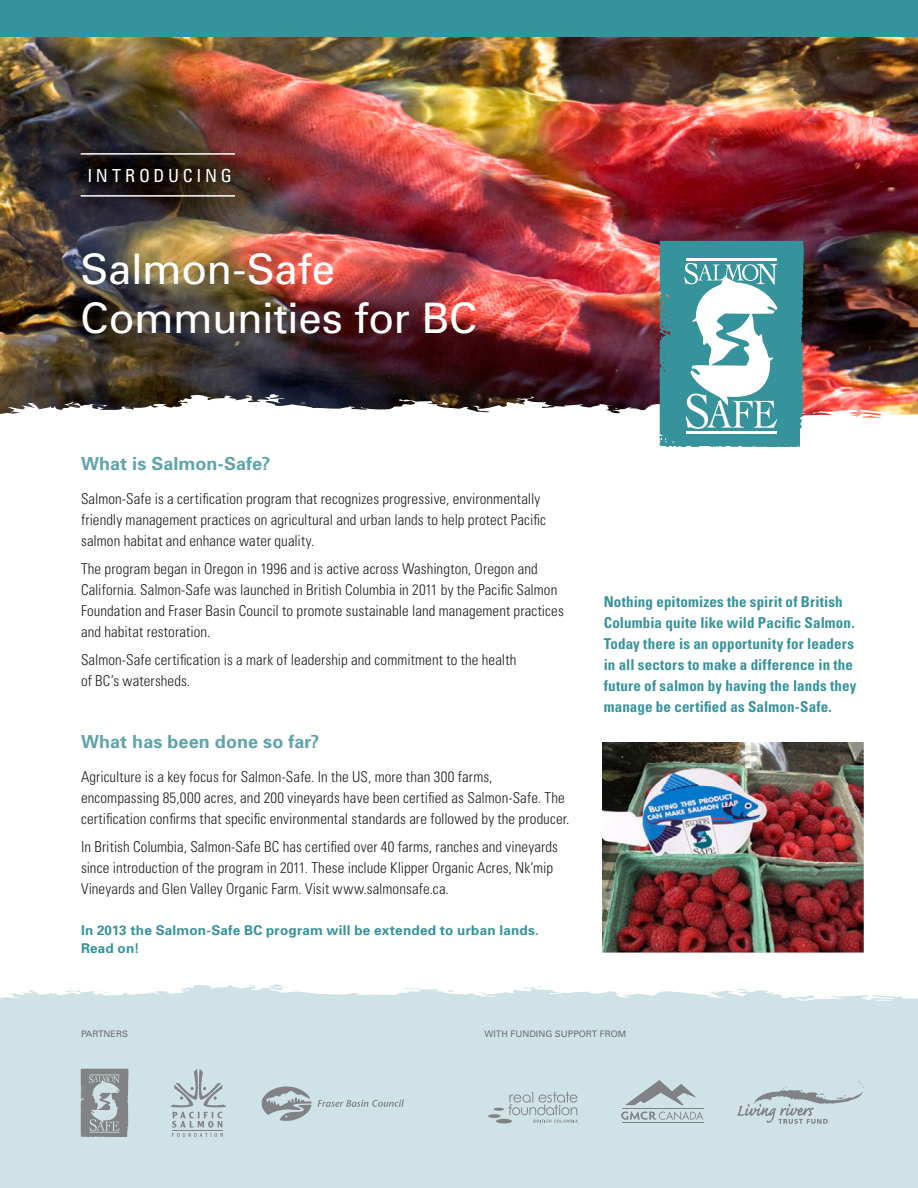
<style>
.page{position:relative;width:918px;height:1188px;background:#fff}
.page>*{position:absolute;margin:0;border:0;box-sizing:border-box;transform-origin:0 0}
.t1{font:42px "Univers";letter-spacing:-.01em;color:#fff}
.t2{font:700 18px "Univers";letter-spacing:.005em;color:#5fa4ac}
.Paragraph_Style_3{font:condensed 18px "Univers";letter-spacing:.205em;color:#fff}
.Paragraph_Style_1{font:300 condensed 15px/21px "Univers";letter-spacing:.005em;color:#231f20}
.t3{font:700 condensed 15px/21px "Univers";letter-spacing:.01em;color:#37939b}
.t4{font:700 13.5px/18px "Univers";letter-spacing:.015em;color:#37939b}
.t5{font:9px "Univers";color:#6c6d70}
</style>
<div class="page">
<div style="left:0;top:984px;width:918px;height:204px;background:#cfe3e6"></div>
<img style="left:0;top:37px;width:918px;height:357px">
<svg style="left:0;top:394px;width:918px;height:52px"></svg>
<svg style="left:660px;top:241px;width:144px;height:206px"></svg>
<img style="left:603px;top:742px;width:261px;height:210px">
<hr style="left:81px;top:153px;width:154px;height:2px;background:#fff">
<hr style="left:81px;top:195px;width:154px;height:2px;background:#fff">
<svg style="left:318px;top:1100px;width:86px;height:7px"></svg>
<svg style="left:262px;top:1087px;width:50px;height:34px;background:#a7b2b5"></svg>
<svg style="left:737px;top:1081px;width:127px;height:43px;background:#c0d1d4"></svg>
<svg style="left:170px;top:1069px;width:56px;height:68px;background:#bdcdd0"></svg>
<svg style="left:81px;top:1069px;width:47px;height:68px;background:#959b9e"></svg>
<svg style="left:488px;top:1114px;width:13px;height:4px"></svg>
<svg style="left:494px;top:1092px;width:84px;height:31px;background:#becfd2"></svg>
<svg style="left:625px;top:1080px;width:71px;height:25px;background:#b3c1c4"></svg>
<svg style="left:621px;top:1111px;width:82px;height:9px"></svg>
<hr style="left:622px;top:1108px;width:82px;height:1px;background:#808285">
<hr style="left:622px;top:1123px;width:82px;height:1px;background:#808285">
<div style="left:0;top:0;width:918px;height:37px;background:#37939b"></div>
<p class="Paragraph_Style_3" style="left:87px;top:164px;width:146px">INTRODUCING</p>
<p class="t1" style="left:81px;top:243px;width:256px">Salmon-Safe</p>
<p class="t1" style="left:81px;top:292px;width:398px">Communities for BC</p>
<p class="t2" style="left:81px;top:452px;width:191px">What is Salmon-Safe?</p>
<p class="Paragraph_Style_1" style="left:81px;top:488px;width:466px">Salmon-Safe is a certification program that recognizes progressive, environmentally friendly management practices on agricultural and urban lands to help protect Pacific salmon habitat and enhance water quality.</p>
<p class="Paragraph_Style_1" style="left:81px;top:558px;width:484px">The program began in Oregon in 1996 and is active across Washington, Oregon and California. Salmon-Safe was launched in British Columbia in 2011 by the Pacific Salmon Foundation and Fraser Basin Council to promote sustainable land management practices and habitat restoration.</p>
<p class="Paragraph_Style_1" style="left:81px;top:649px;width:437px">Salmon-Safe certification is a mark of leadership and commitment to the health of BC’s watersheds.</p>
<p class="t2" style="left:81px;top:730px;width:240px">What has been done so far?</p>
<p class="Paragraph_Style_1" style="left:81px;top:766px;width:490px">Agriculture is a key focus for Salmon-Safe. In the US, more than 300 farms, encompassing 85,000 acres, and 200 vineyards have been certified as Salmon-Safe. The certification confirms that specific environmental standards are followed by the producer.</p>
<p class="Paragraph_Style_1" style="left:81px;top:836px;width:478px">In British Columbia, Salmon-Safe BC has certified over 40 farms, ranches and vineyards since introduction of the program in 2011. These include Klipper Organic Acres, Nk’mip<br>Vineyards and Glen Valley Organic Farm. Visit www.salmonsafe.ca.</p>
<p class="t4" style="left:81px;top:921px;width:460px">In 2013 the Salmon-Safe BC program will be extended to urban lands.<br>Read on!</p>
<p class="t3" style="left:604px;top:591px;width:254px">Nothing epitomizes the spirit of British Columbia quite like wild Pacific Salmon.<br>Today there is an opportunity for leaders in all sectors to make a difference in the future of salmon by having the lands they manage be certified as Salmon-Safe.</p>
<p class="t5" style="left:81px;top:1029px;width:49px">PARTNERS</p>
<p class="t5" style="left:484px;top:1029px;width:143px">WITH FUNDING SUPPORT FROM</p>
</div>
